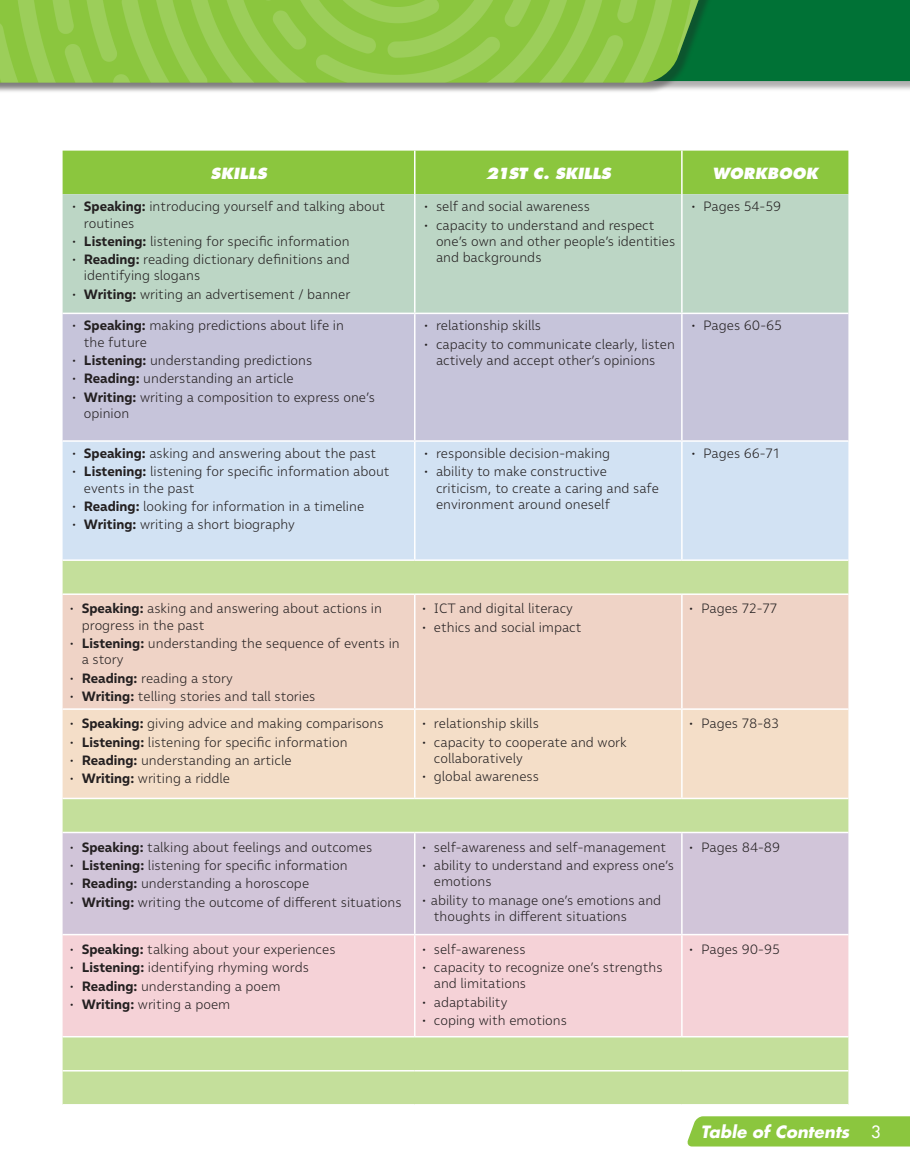
<style>
.page{position:relative;width:910px;height:1166px;background:#fff}
.page>*{position:absolute;margin:0;border:0;box-sizing:border-box;transform-origin:0 0}
.t1{font:italic 700 16.5px "Futura Std";color:#fff}
.t2{font:500 16.5px "Futura Std";color:#fff}
.t3{font:italic 800 15px "Futura Std";color:#fff}
.t4{font:300 13.5px/16.2px "Malva";color:#231f20}
.s1{font-weight:700}
</style>
<div class="page">
<div style="left:0;top:0;width:910px;height:92px;background:#231f20;opacity:.35"></div>
<div style="left:741px;top:0;width:169px;height:81px;background:#007236"></div>
<div style="left:687px;top:1116px;width:223px;height:30px;background:#8bc63e"></div>
<div style="left:0;top:0;width:741px;height:93px;background:#231f20;opacity:.35"></div>
<img style="left:0;top:0;width:734px;height:83px">
<div style="left:63px;top:151px;width:785px;height:43px;background:#8bc63e"></div>
<div style="left:63px;top:194px;width:785px;height:118px;background:#bcd6c5"></div>
<div style="left:63px;top:314px;width:785px;height:126px;background:#c6c4da"></div>
<div style="left:63px;top:442px;width:785px;height:117px;background:#d2e2f3"></div>
<div style="left:63px;top:561px;width:785px;height:542px;background:#c4df9b"></div>
<div style="left:63px;top:595px;width:785px;height:113px;background:#efd3c6"></div>
<div style="left:63px;top:709px;width:785px;height:88px;background:#f4dec8"></div>
<div style="left:63px;top:833px;width:785px;height:100px;background:#d1c5d9"></div>
<div style="left:63px;top:935px;width:785px;height:100px;background:#f5d2d7"></div>
<hr style="left:414px;top:151px;width:1px;height:43px;background:#fff">
<hr style="left:681px;top:151px;width:1px;height:43px;background:#fff">
<hr style="left:414px;top:194px;width:1px;height:118px;background:#fff">
<hr style="left:681px;top:194px;width:1px;height:118px;background:#fff">
<hr style="left:414px;top:314px;width:1px;height:126px;background:#fff">
<hr style="left:681px;top:314px;width:1px;height:126px;background:#fff">
<hr style="left:414px;top:441px;width:1px;height:118px;background:#fff">
<hr style="left:681px;top:441px;width:1px;height:118px;background:#fff">
<hr style="left:414px;top:595px;width:1px;height:113px;background:#fff">
<hr style="left:681px;top:595px;width:1px;height:113px;background:#fff">
<hr style="left:414px;top:709px;width:1px;height:88px;background:#fff">
<hr style="left:681px;top:709px;width:1px;height:88px;background:#fff">
<hr style="left:414px;top:833px;width:1px;height:100px;background:#fff">
<hr style="left:681px;top:833px;width:1px;height:100px;background:#fff">
<hr style="left:414px;top:935px;width:1px;height:100px;background:#fff">
<hr style="left:681px;top:935px;width:1px;height:100px;background:#fff">
<hr style="left:63px;top:593px;width:352px;height:2px;background:#fff">
<hr style="left:415px;top:593px;width:267px;height:2px;background:#fff">
<hr style="left:682px;top:593px;width:166px;height:2px;background:#fff">
<hr style="left:63px;top:708px;width:352px;height:1px;background:#fff">
<hr style="left:415px;top:708px;width:267px;height:1px;background:#fff">
<hr style="left:682px;top:708px;width:166px;height:1px;background:#fff">
<hr style="left:63px;top:933px;width:352px;height:2px;background:#fff">
<hr style="left:415px;top:933px;width:267px;height:2px;background:#fff">
<hr style="left:682px;top:933px;width:166px;height:2px;background:#fff">
<hr style="left:63px;top:797px;width:352px;height:2px;background:#fff">
<hr style="left:415px;top:797px;width:267px;height:2px;background:#fff">
<hr style="left:682px;top:797px;width:166px;height:2px;background:#fff">
<hr style="left:63px;top:831px;width:352px;height:2px;background:#fff">
<hr style="left:415px;top:831px;width:267px;height:2px;background:#fff">
<hr style="left:682px;top:831px;width:166px;height:2px;background:#fff">
<hr style="left:63px;top:1035px;width:352px;height:2px;background:#fff">
<hr style="left:415px;top:1035px;width:267px;height:2px;background:#fff">
<hr style="left:682px;top:1035px;width:166px;height:2px;background:#fff">
<hr style="left:63px;top:1069px;width:352px;height:2px;background:#fff">
<hr style="left:415px;top:1069px;width:267px;height:2px;background:#fff">
<hr style="left:682px;top:1069px;width:166px;height:2px;background:#fff">
<p class="t3" style="left:211px;top:163px;width:58px">SKILLS</p>
<p class="t3" style="left:486px;top:163px;width:126px">21ST C. SKILLS</p>
<p class="t3" style="left:712px;top:163px;width:107px">WORKBOOK</p>
<p class="t4" style="left:84px;top:198px;width:303px;text-indent:-13px">• <span class="s1">Speaking:</span> introducing yourself and talking about routines</p>
<p class="t4" style="left:71px;top:233px;width:280px">• <span class="s1">Listening:</span> listening for specific information</p>
<p class="t4" style="left:84px;top:251px;width:267px;text-indent:-13px">• <span class="s1">Reading:</span> reading dictionary definitions and identifying slogans</p>
<p class="t4" style="left:71px;top:285px;width:281px">• <span class="s1">Writing:</span> writing an advertisement / banner</p>
<p class="t4" style="left:423px;top:198px;width:168px">• self and social awareness</p>
<p class="t4" style="left:436px;top:216px;width:241px;text-indent:-13px">• capacity to understand and respect one’s own and other people’s identities and backgrounds</p>
<p class="t4" style="left:690px;top:198px;width:92px">• Pages 54-59</p>
<p class="t4" style="left:84px;top:317px;width:261px;text-indent:-13px">• <span class="s1">Speaking:</span> making predictions about life in the future</p>
<p class="t4" style="left:71px;top:352px;width:243px">• <span class="s1">Listening:</span> understanding predictions</p>
<p class="t4" style="left:71px;top:370px;width:224px">• <span class="s1">Reading:</span> understanding an article</p>
<p class="t4" style="left:84px;top:388px;width:292px;text-indent:-13px">• <span class="s1">Writing:</span> writing a composition to express one’s opinion</p>
<p class="t4" style="left:71px;top:445px;width:307px">• <span class="s1">Speaking:</span> asking and answering about the past</p>
<p class="t4" style="left:84px;top:463px;width:307px;text-indent:-13px">• <span class="s1">Listening:</span> listening for specific information about events in the past</p>
<p class="t4" style="left:71px;top:498px;width:295px">• <span class="s1">Reading:</span> looking for information in a timeline</p>
<p class="t4" style="left:71px;top:516px;width:225px">• <span class="s1">Writing:</span> writing a short biography</p>
<p class="t4" style="left:423px;top:317px;width:119px">• relationship skills</p>
<p class="t4" style="left:423px;top:335px;width:253px;text-align:center">• capacity to communicate clearly, listen actively and accept other’s opinions</p>
<p class="t4" style="left:690px;top:317px;width:93px">• Pages 60-65</p>
<p class="t4" style="left:423px;top:445px;width:188px">• responsible decision-making</p>
<p class="t4" style="left:436px;top:463px;width:224px;text-indent:-13px">• ability to make constructive criticism, to create a caring and safe environment around oneself</p>
<p class="t4" style="left:690px;top:445px;width:91px">• Pages 66-71</p>
<p class="t4" style="left:82px;top:600px;width:302px;text-indent:-13px">• <span class="s1">Speaking:</span> asking and answering about actions in progress in the past</p>
<p class="t4" style="left:82px;top:634px;width:319px;text-indent:-13px">• <span class="s1">Listening:</span> understanding the sequence of events in a story</p>
<p class="t4" style="left:69px;top:669px;width:165px">• <span class="s1">Reading:</span> reading a story</p>
<p class="t4" style="left:69px;top:687px;width:248px">• <span class="s1">Writing:</span> telling stories and tall stories</p>
<p class="t4" style="left:69px;top:715px;width:316px">• <span class="s1">Speaking:</span> giving advice and making comparisons</p>
<p class="t4" style="left:69px;top:733px;width:280px">• <span class="s1">Listening:</span> listening for specific information</p>
<p class="t4" style="left:69px;top:751px;width:224px">• <span class="s1">Reading:</span> understanding an article</p>
<p class="t4" style="left:69px;top:770px;width:163px">• <span class="s1">Writing:</span> writing a riddle</p>
<p class="t4" style="left:69px;top:838px;width:305px">• <span class="s1">Speaking:</span> talking about feelings and outcomes</p>
<p class="t4" style="left:69px;top:856px;width:280px">• <span class="s1">Listening:</span> listening for specific information</p>
<p class="t4" style="left:69px;top:875px;width:242px">• <span class="s1">Reading:</span> understanding a horoscope</p>
<p class="t4" style="left:69px;top:893px;width:334px">• <span class="s1">Writing:</span> writing the outcome of different situations</p>
<p class="t4" style="left:69px;top:940px;width:268px">• <span class="s1">Speaking:</span> talking about your experiences</p>
<p class="t4" style="left:69px;top:958px;width:241px">• <span class="s1">Listening:</span> identifying rhyming words</p>
<p class="t4" style="left:69px;top:977px;width:213px">• <span class="s1">Reading:</span> understanding a poem</p>
<p class="t4" style="left:69px;top:995px;width:163px">• <span class="s1">Writing:</span> writing a poem</p>
<p class="t4" style="left:421px;top:600px;width:153px">• ICT and digital literacy</p>
<p class="t4" style="left:421px;top:618px;width:162px">• ethics and social impact</p>
<p class="t4" style="left:688px;top:600px;width:91px">• Pages 72-77</p>
<p class="t4" style="left:421px;top:715px;width:119px">• relationship skills</p>
<p class="t4" style="left:434px;top:733px;width:194px;text-indent:-13px">• capacity to cooperate and work collaboratively</p>
<p class="t4" style="left:421px;top:768px;width:119px">• global awareness</p>
<p class="t4" style="left:688px;top:715px;width:92px">• Pages 78-83</p>
<p class="t4" style="left:421px;top:838px;width:247px">• self-awareness and self-management</p>
<p class="t4" style="left:434px;top:856px;width:242px;text-indent:-13px">• ability to understand and express one’s emotions</p>
<p class="t4" style="left:434px;top:891px;width:229px;text-indent:-13px">• ability to manage one’s emotions and thoughts in different situations</p>
<p class="t4" style="left:421px;top:940px;width:106px">• self-awareness</p>
<p class="t4" style="left:434px;top:958px;width:230px;text-indent:-13px">• capacity to recognize one’s strengths and limitations</p>
<p class="t4" style="left:421px;top:993px;width:88px">• adaptability</p>
<p class="t4" style="left:421px;top:1011px;width:147px">• coping with emotions</p>
<p class="t4" style="left:688px;top:838px;width:93px">• Pages 84-89</p>
<p class="t4" style="left:688px;top:940px;width:93px">• Pages 90-95</p>
<p class="t1" style="left:701px;top:1120px;width:150px">Table of Contents</p>
<p class="t2" style="left:871px;top:1121px;width:11px">3</p>
</div>
